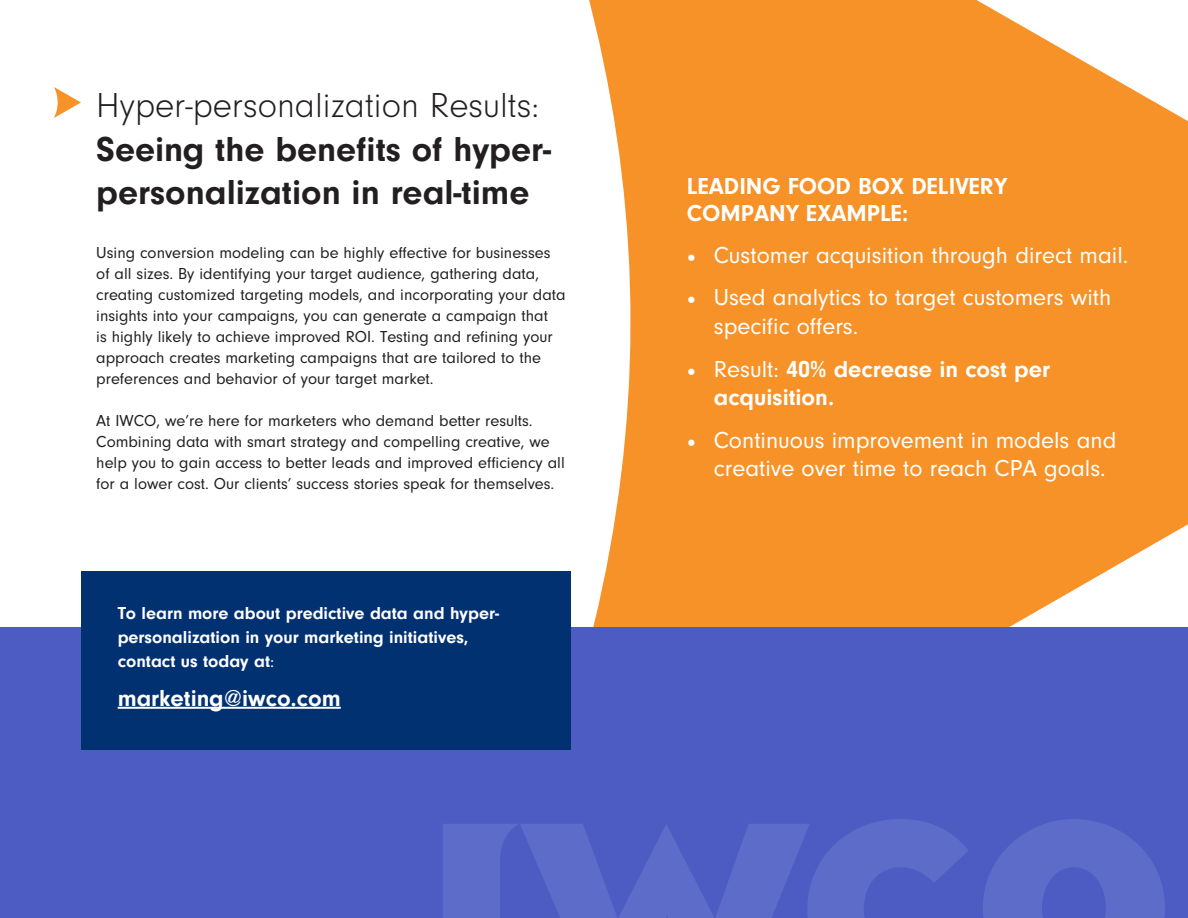
<style>
.page{position:relative;width:1188px;height:918px;background:#fff}
.page>*{position:absolute;margin:0;border:0;box-sizing:border-box;transform-origin:0 0}
.t1{font:700 36px/43.2px "Neuzeit Gro";color:#231f20}
.t2{font:300 36px "Neuzeit Gro";color:#231f20}
.t3{font:24px/28.8px "Neuzeit Gro";color:#fff}
.t4{font:700 24px/27px "Neuzeit Gro";color:#fff}
.t5{font:700 18px/24px "Neuzeit Gro";color:#fff}
.t6{font:16.5px/21px "Neuzeit Gro";color:#231f20}
.s1{font-weight:400}
.s2{font-family:"Minion Pro"}
.s3{font-family:"Minion Pro";font-weight:400}
</style>
<div class="page">
<svg style="left:570px;top:0;width:618px;height:627px;fill:#f69228"></svg>
<div style="left:0;top:627px;width:1188px;height:291px;background:#4c5cc3"></div>
<div style="left:81px;top:571px;width:489px;height:178px;background:#023171"></div>
<hr style="left:118px;top:707px;width:223px;height:2px;background:#fff">
<svg style="left:54px;top:87px;width:27px;height:31px"></svg>
<svg style="left:983px;top:819px;width:182px;height:99px"></svg>
<svg style="left:443px;top:819px;width:525px;height:99px"></svg>
<h1 class="t2" style="left:96px;top:87px;width:444px">Hyper-personalization Results:</h1>
<h1 class="t1" style="left:96px;top:127px;width:456px">Seeing the benefits of hyper&shy;personalization in real-time</h1>
<p class="t6" style="left:96px;top:242px;width:471px">Using conversion modeling can be highly effective for businesses of all sizes. By identifying your target audience, gathering data, creating customized targeting models, and incorporating your data insights into your campaigns, you can generate a campaign that<br>is highly likely to achieve improved ROI. Testing and refining your approach creates marketing campaigns that are tailored to the preferences and behavior of your target market.</p>
<p class="t6" style="left:96px;top:410px;width:470px">At IWCO, we’re here for marketers who demand better results.<br>Combining data with smart strategy and compelling creative, we help you to gain access to better leads and improved efficiency all for a lower cost. Our clients’ success stories speak for themselves.</p>
<p class="t5" style="left:118px;top:602px;width:383px">To learn more about predictive data and hyper&shy;personalization in your marketing initiatives, contact us today at<span class="s1">:</span></p>
<h2 class="t4" style="left:118px;top:685px;width:225px">marketing@iwco.com</h2>
<h2 class="t4" style="left:687px;top:173px;width:322px">LEADING FOOD BOX DELIVERY<br>COMPANY EXAMPLE:</h2>
<h2 class="t3" style="left:687px;top:241px;width:443px"><span class="s2">•</span> Customer acquisition through direct mail.</h2>
<h2 class="t3" style="left:714px;top:284px;width:399px;text-indent:-27px"><span class="s2">•</span> Used analytics to target customers with specific offers.</h2>
<h2 class="t4" style="left:714px;top:354px;width:338px;line-height:28.8px;text-indent:-27px"><span class="s3">•</span> <span class="s1">Result:</span> 40% decrease in cost per acquisition.</h2>
<h2 class="t3" style="left:714px;top:426px;width:404px;text-indent:-27px"><span class="s2">•</span> Continuous improvement in models and creative over time to reach CPA goals.</h2>
</div>
